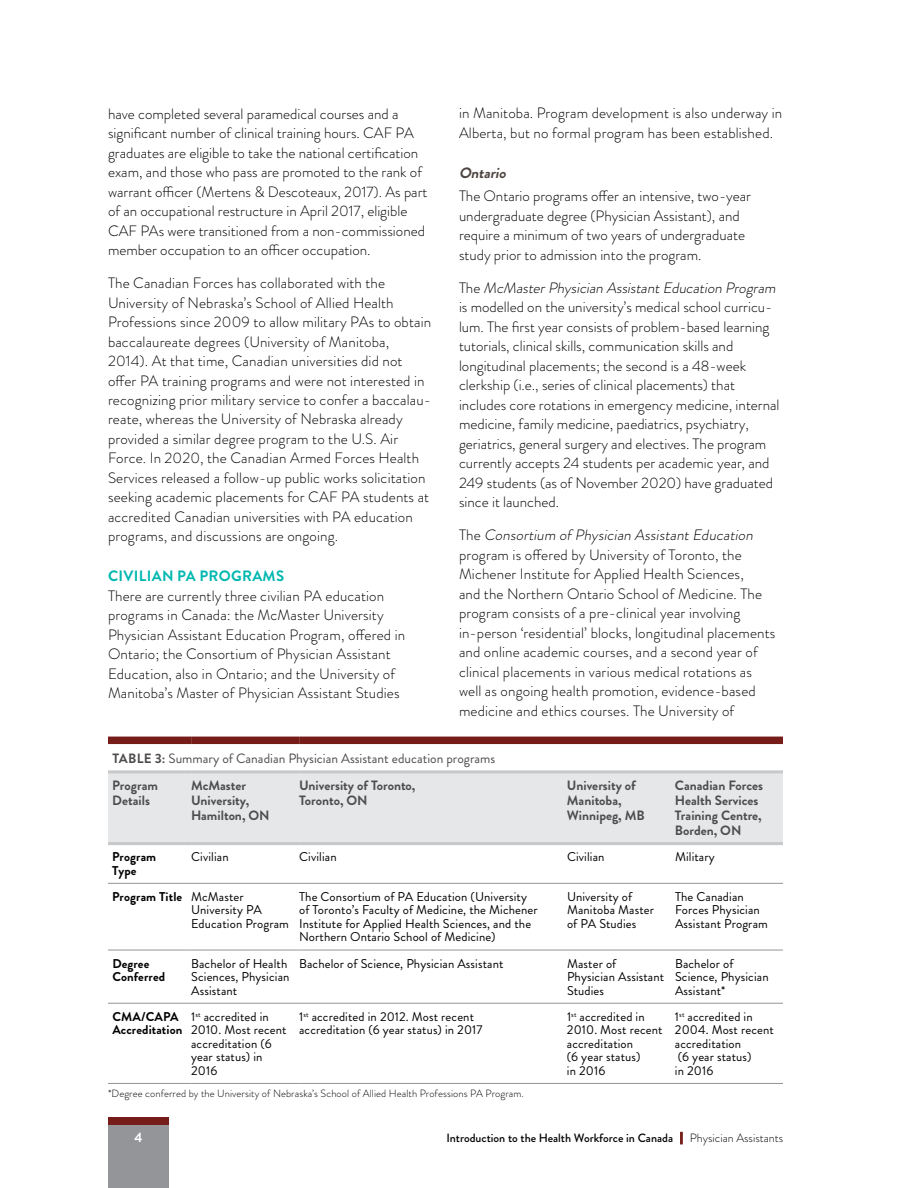
<style>
.page{position:relative;width:918px;height:1188px;background:#fff}
.page>*{position:absolute;margin:0;border:0;box-sizing:border-box;transform-origin:0 0}
.t1{font:300 15px/19.5px "Brandon Grotesque";letter-spacing:.01em;color:#000}
.t2{font:700 15px "Brandon Grotesque";letter-spacing:.02em;color:#00b8b0}
.t3{font:italic 700 15px "Brandon Grotesque";color:#4e4540}
.t4{font:700 13.5px/15px "Brandon Grotesque";color:#4d4d4f}
.t5{font:13.5px/26.7px "Brandon Grotesque";color:#4d4d4f}
.t6{font:700 13.5px "Brandon Grotesque";color:#fff}
.t7{font:12.75px/13.5px "Brandon Grotesque";letter-spacing:.01em;color:#000}
.t8{font:700 12.75px/13.5px "Brandon Grotesque";letter-spacing:.01em;color:#000}
.t9{font:500 12px "Brandon Grotesque";color:#000}
.t10{font:300 10.5px "Brandon Grotesque";letter-spacing:.01em;color:#000}
.s1{font-style:italic}
.s2{font-weight:700}
.s3{color:#771d19}
.s4{font-weight:300}
</style>
<div class="page">
<div style="left:108px;top:1124px;width:61px;height:64px;background:#939598"></div>
<div style="left:108px;top:1117px;width:61px;height:7px;background:#771d19"></div>
<div style="left:108px;top:773px;width:675px;height:69px;background:#e6e7e8"></div>
<hr style="left:108px;top:883px;width:83px;height:1px;background:#939598">
<hr style="left:191px;top:883px;width:108px;height:1px;background:#939598">
<hr style="left:299px;top:883px;width:268px;height:1px;background:#939598">
<hr style="left:567px;top:883px;width:108px;height:1px;background:#939598">
<hr style="left:675px;top:883px;width:108px;height:1px;background:#939598">
<hr style="left:108px;top:950px;width:83px;height:1px;background:#939598">
<hr style="left:191px;top:950px;width:108px;height:1px;background:#939598">
<hr style="left:299px;top:950px;width:268px;height:1px;background:#939598">
<hr style="left:567px;top:950px;width:108px;height:1px;background:#939598">
<hr style="left:675px;top:950px;width:108px;height:1px;background:#939598">
<hr style="left:108px;top:1003px;width:83px;height:1px;background:#939598">
<hr style="left:191px;top:1003px;width:108px;height:1px;background:#939598">
<hr style="left:299px;top:1003px;width:268px;height:1px;background:#939598">
<hr style="left:567px;top:1003px;width:108px;height:1px;background:#939598">
<hr style="left:675px;top:1003px;width:108px;height:1px;background:#939598">
<hr style="left:108px;top:1083px;width:83px;height:1px;background:#939598">
<hr style="left:191px;top:1083px;width:108px;height:1px;background:#939598">
<hr style="left:299px;top:1083px;width:268px;height:1px;background:#939598">
<hr style="left:567px;top:1083px;width:108px;height:1px;background:#939598">
<hr style="left:675px;top:1083px;width:108px;height:1px;background:#939598">
<div style="left:108px;top:737px;width:83px;height:7px;background:#771d19"></div>
<div style="left:191px;top:737px;width:108px;height:7px;background:#771d19"></div>
<div style="left:299px;top:737px;width:268px;height:7px;background:#771d19"></div>
<div style="left:567px;top:737px;width:108px;height:7px;background:#771d19"></div>
<div style="left:675px;top:737px;width:108px;height:7px;background:#771d19"></div>
<hr style="left:108px;top:770px;width:83px;height:3px;background:#c7c8ca">
<hr style="left:191px;top:770px;width:108px;height:3px;background:#c7c8ca">
<hr style="left:299px;top:770px;width:268px;height:3px;background:#c7c8ca">
<hr style="left:567px;top:770px;width:108px;height:3px;background:#c7c8ca">
<hr style="left:675px;top:770px;width:108px;height:3px;background:#c7c8ca">
<hr style="left:108px;top:842px;width:83px;height:3px;background:#c7c8ca">
<hr style="left:191px;top:842px;width:108px;height:3px;background:#c7c8ca">
<hr style="left:299px;top:842px;width:268px;height:3px;background:#c7c8ca">
<hr style="left:567px;top:842px;width:108px;height:3px;background:#c7c8ca">
<hr style="left:675px;top:842px;width:108px;height:3px;background:#c7c8ca">
<p class="t1" style="left:459px;top:104px;width:325px">in Manitoba. Program development is also underway in<br>Alberta, but no formal program has been established.</p>
<p class="t3" style="left:459px;top:162px;width:52px">Ontario</p>
<p class="t1" style="left:459px;top:186px;width:294px">The Ontario programs offer an intensive, two-year undergraduate degree (Physician Assistant), and require a minimum of two years of undergraduate study prior to admission into the program.</p>
<p class="t1" style="left:459px;top:278px;width:322px">T h e <span class="s1">McMasterPhysician AssistantEducation Program </span>is modelled on the university’s medical school curricu&shy;lum. The first year consists of problem-based learning tutorials, clinical skills, communication skills and longitudinal placements; the second is a 48-week clerkship (i.e., series of clinical placements) that includes core rotations in emergency medicine, internal medicine, family medicine, paediatrics, psychiatry, geriatrics, general surgery and electives. The program currently accepts 24 students per academic year, and 249 students (as of November 2020) have graduated since it launched.</p>
<p class="t1" style="left:459px;top:525px;width:318px">T h e <span class="s1">Consortium of Physician AssistantEducation </span>program is offered by University of Toronto, the Michener Institute for Applied Health Sciences,<br>and the Northern Ontario School of Medicine. The program consists of a pre-clinical year involving in-person ‘residential’ blocks, longitudinal placements and online academic courses, and a second year of clinical placements in various medical rotations as well as ongoing health promotion, evidence-based medicine and ethics courses. The University of</p>
<p class="t5" style="left:112px;top:745px;width:385px"><span class="s2">TABLE 3:</span> Summary of Canadian Physician Assistant education programs<br><span class="s2">Program</span></p>
<p class="t4" style="left:112px;top:793px;width:39px">Details</p>
<p class="t1" style="left:108px;top:104px;width:321px">have completed several paramedical courses and a significant number of clinical training hours. CAF PA graduates are eligible to take the national certification exam, and those who pass are promoted to the rank of warrant officer (Mertens &amp; Descoteaux, 2017). As part of an occupational restructure in April 2017, eligible CAF PAs were transitioned from a non-commissioned member occupation to an officer occupation.</p>
<p class="t1" style="left:108px;top:273px;width:325px">The Canadian Forces has collaborated with the University of Nebraska’s School of Allied Health Professions since 2009 to allow military PAs to obtain baccalaureate degrees (University of Manitoba, 2014). At that time, Canadian universities did not offer PA training programs and were not interested in recognizing prior military service to confer a baccalau&shy;reate, whereas the University of Nebraska already provided a similar degree program to the U.S. Air Force. In 2020, the Canadian Armed Forces Health Services released a follow-up public works solicitation seeking academic placements for CAF PA students at accredited Canadian universities with PA education programs, and discussions are ongoing.</p>
<p class="t2" style="left:108px;top:566px;width:178px">CIVILIAN PA PROGRAMS</p>
<p class="t1" style="left:108px;top:586px;width:299px">There are currently three civilian PA education programs in Canada: the McMaster University Physician Assistant Education Program, offered in Ontario; the Consortium of Physician Assistant Education, also in Ontario; and the University of Manitoba’s Master of Physician Assistant Studies</p>
<p class="t4" style="left:191px;top:778px;width:80px">McMaster<br>University,<br>Hamilton, ON</p>
<p class="t4" style="left:299px;top:778px;width:118px">University of Toronto,<br>Toronto, ON</p>
<p class="t4" style="left:567px;top:778px;width:79px">University of<br>Manitoba,<br>Winnipeg, MB</p>
<p class="t4" style="left:675px;top:778px;width:90px">Canadian Forces<br>Health Services<br>Training Centre,<br>Borden, ON</p>
<p class="t8" style="left:112px;top:850px;width:45px">Program<br>Type</p>
<p class="t7" style="left:191px;top:850px;width:39px">Civilian</p>
<p class="t7" style="left:299px;top:850px;width:39px">Civilian</p>
<p class="t7" style="left:567px;top:850px;width:39px">Civilian</p>
<p class="t7" style="left:675px;top:850px;width:41px">Military</p>
<p class="t7" style="left:191px;top:890px;width:99px;text-indent:-79px"><span class="s2">Program Title</span> McMaster<br>University PA<br>Education Program</p>
<p class="t7" style="left:299px;top:890px;width:240px">The Consortium of PA Education (University of Toronto’s Faculty of Medicine, the Michener Institute for Applied Health Sciences, and the Northern Ontario School of Medicine)</p>
<p class="t7" style="left:567px;top:890px;width:89px">University of<br>Manitoba Master of PA Studies</p>
<p class="t7" style="left:675px;top:890px;width:94px">The Canadian<br>Forces Physician<br>Assistant Program</p>
<p class="t8" style="left:112px;top:957px;width:54px">Degree<br>Conferred</p>
<p class="t7" style="left:191px;top:957px;width:100px">Bachelor of Health<br>Sciences, Physician<br>Assistant</p>
<p class="t7" style="left:299px;top:957px;width:206px">Bachelor of Science, Physician Assistant</p>
<p class="t7" style="left:567px;top:957px;width:99px">Master of<br>Physician Assistant<br>Studies</p>
<p class="t7" style="left:675px;top:957px;width:95px">Bachelor of<br>Science, Physician<br>Assistant*</p>
<p class="t8" style="left:112px;top:1010px;width:72px">CMA/CAPA<br>Accreditation</p>
<p class="t7" style="left:191px;top:1010px;width:97px">1<sup>st</sup> accredited in<br>2010. Most recent accreditation (6 year status) in<br>2016</p>
<p class="t7" style="left:299px;top:1010px;width:185px">1<sup>st</sup> accredited in 2012. Most recent accreditation (6 year status) in 2017</p>
<p class="t7" style="left:567px;top:1010px;width:97px">1<sup>st</sup> accredited in<br>2010. Most recent accreditation<br>(6 year status)<br>in 2016</p>
<p class="t7" style="left:675px;top:1010px;width:100px">1<sup>st</sup> accredited in<br>2004. Most recent accreditation<br>(6 year status)<br>in 2016</p>
<p class="t10" style="left:108px;top:1087px;width:417px">*Degree conferred by the University of Nebraska’s School of Allied Health Professions PA Program.</p>
<p class="t6" style="left:134px;top:1128px;width:10px">4</p>
<p class="t9" style="left:446px;top:1130px;width:338px">Introduction to the Health Workforce in Canada <span class="s3">|</span><span class="s4">Physician Assistants</span></p>
</div>
